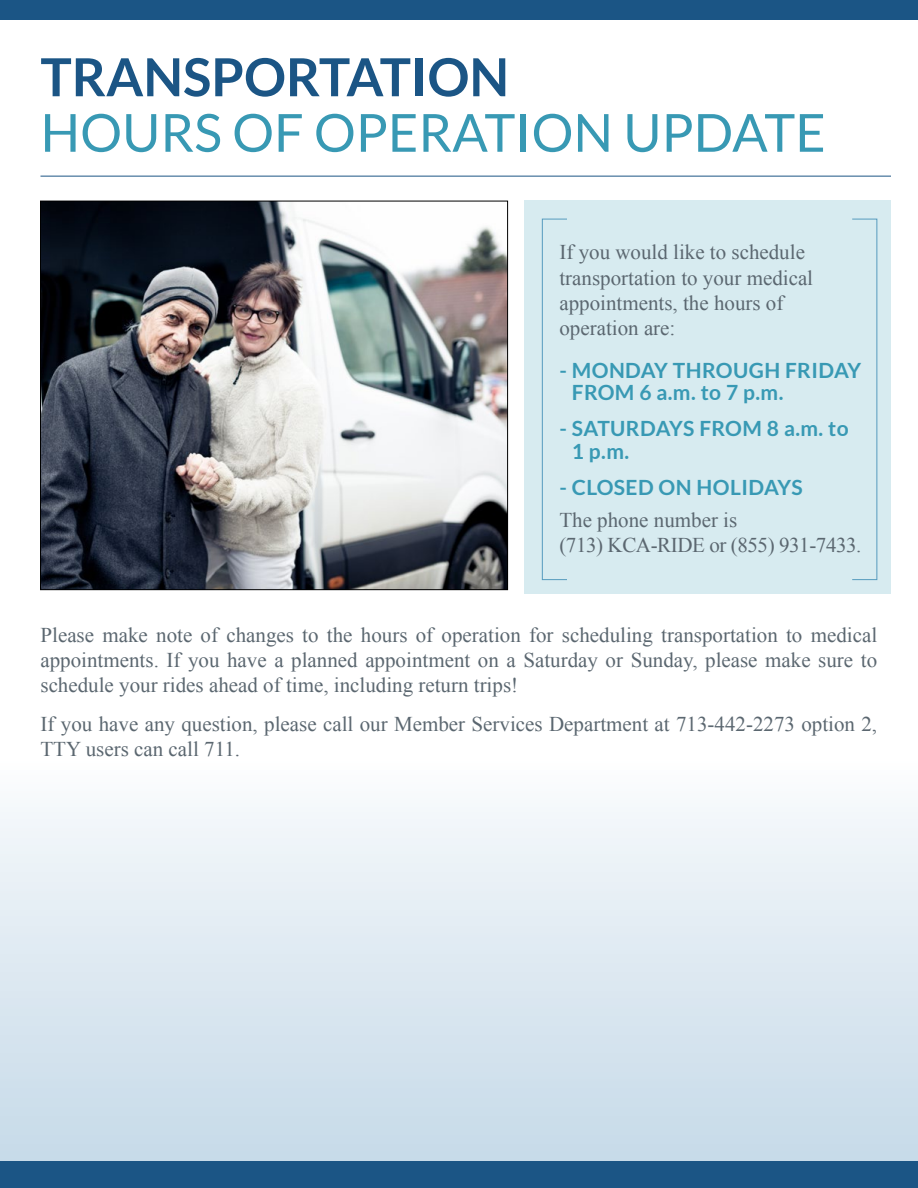
<style>
.page{position:relative;width:918px;height:1188px;background:#fff}
.page>*{position:absolute;margin:0;border:0;box-sizing:border-box;transform-origin:0 0}
.t1{font:52.5px "Lato";color:#3899b4}
.t2{font:700 52.5px "Lato";color:#1b5585}
.t3{font:21px/25.2px "Times New Roman";color:#5b6770}
.t4{font:700 21px/22.5px "Lato";letter-spacing:.02em;color:#3899b4}
.t5{font:21px/25.2px "Times New Roman";letter-spacing:-.02em;color:#5b6770}
</style>
<div class="page">
<div style="left:0;top:758px;width:918px;height:430px;background:linear-gradient(to bottom,#fbfcfd,#c1d7e7)"></div>
<div style="left:0;top:0;width:918px;height:20px;background:#1b5585"></div>
<div style="left:0;top:1161px;width:918px;height:27px;background:#1b5585"></div>
<hr style="left:40px;top:176px;width:851px;height:1px;background:#1b5585">
<div style="left:525px;top:201px;width:366px;height:393px;background:#d7ebf0"></div>
<div style="left:542px;top:219px;width:25px;height:361px;border:1px solid #569bbe"></div>
<div style="left:852px;top:219px;width:25px;height:361px;border:1px solid #569bbe"></div>
<img style="left:42px;top:203px;width:464px;height:385px">
<h1 class="t2" style="left:40px;top:47px;width:470px">TRANSPORTATION</h1>
<h1 class="t1" style="left:40px;top:104px;width:787px">HOURS OF OPERATION UPDATE</h1>
<p class="t3" style="left:559px;top:239px;width:255px">If you would like to schedule transportation to your medical appointments, the hours of operation are:</p>
<p class="t4" style="left:572px;top:358px;width:291px;text-indent:-12px">- MONDAY THROUGH FRIDAY<br>FROM 6 a.m. to 7 p.m.</p>
<p class="t4" style="left:572px;top:417px;width:278px;text-indent:-12px">- SATURDAYS FROM 8 a.m. to<br>1 p.m.</p>
<p class="t4" style="left:559px;top:475px;width:245px">- CLOSED ON HOLIDAYS</p>
<p class="t5" style="left:559px;top:507px;width:304px">The phone number is<br>(713) KCA-RIDE or (855) 931-7433.</p>
<p class="t3" style="left:40px;top:622px;width:838px;text-align:justify">Please make note of changes to the hours of operation for scheduling transportation to medical appointments. If you have a planned appointment on a Saturday or Sunday, please make sure to schedule your rides ahead of time, including return trips!</p>
<p class="t3" style="left:40px;top:711px;width:838px">If you have any question, please call our Member Services Department at 713-442-2273 option 2,<br>TTY users can call 711.</p>
</div>
